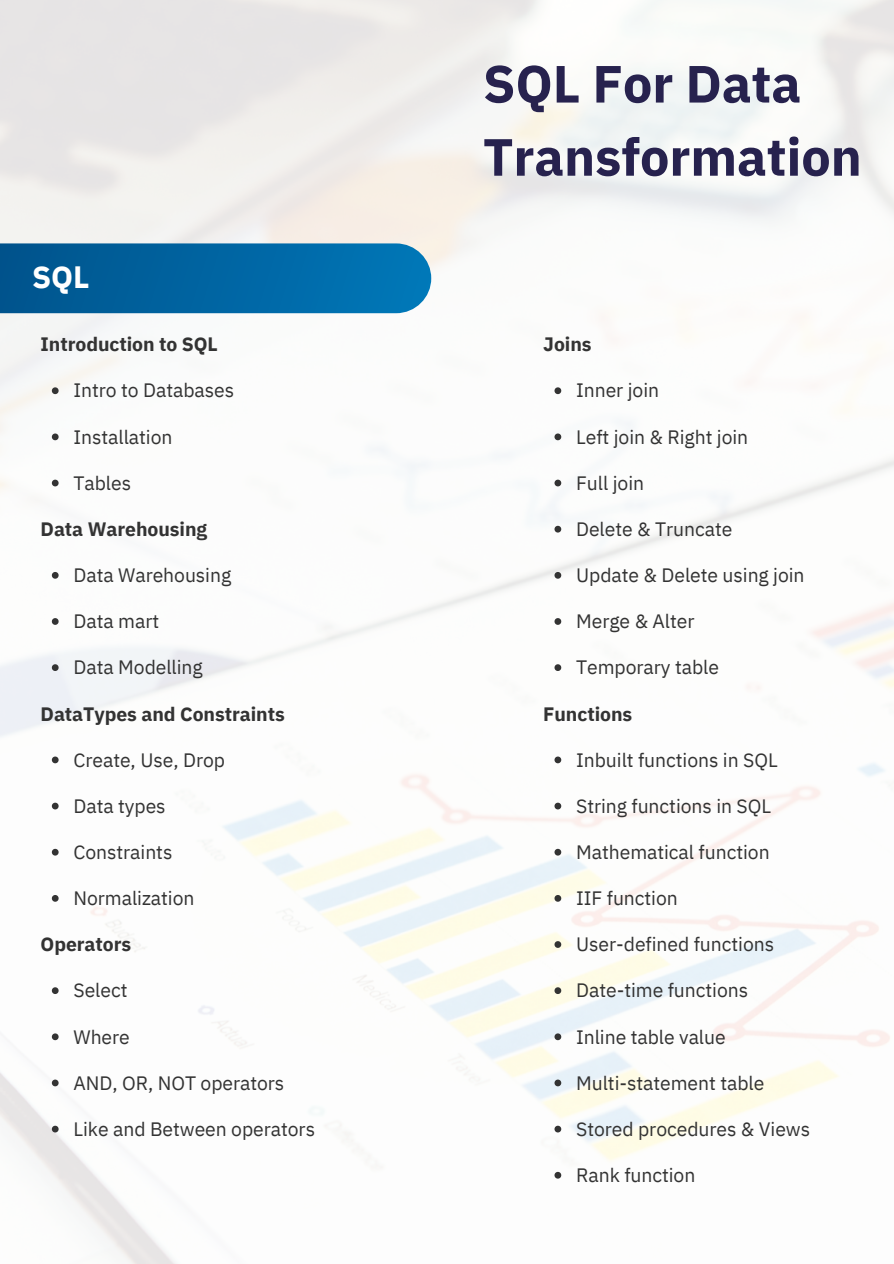
<style>
.page{position:relative;width:894px;height:1264px;background:#fff}
.page>*{position:absolute;margin:0;border:0;box-sizing:border-box;transform-origin:0 0}
.t1{font:700 52.35px/73.2px "IBM Plex Sans";letter-spacing:-.005em;color:#27224e}
.t2{font:700 30.75px "IBM Plex Sans";color:#fff}
.t3{font:19.35px "IBM Plex Sans";letter-spacing:-.005em;color:#333}
.t4{font:700 19.35px "IBM Plex Sans";letter-spacing:-.005em;color:#333}
</style>
<div class="page">
<img style="left:0;top:0;width:893px;height:1263px">
<svg style="left:0;top:243px;width:431px;height:70px"></svg>
<svg style="left:52px;top:387px;width:7px;height:7px"></svg>
<svg style="left:52px;top:433px;width:7px;height:7px"></svg>
<svg style="left:52px;top:479px;width:7px;height:7px"></svg>
<svg style="left:52px;top:572px;width:7px;height:6px"></svg>
<svg style="left:52px;top:618px;width:7px;height:7px"></svg>
<svg style="left:52px;top:664px;width:7px;height:7px"></svg>
<svg style="left:52px;top:756px;width:7px;height:7px"></svg>
<svg style="left:52px;top:802px;width:7px;height:7px"></svg>
<svg style="left:52px;top:848px;width:7px;height:7px"></svg>
<svg style="left:52px;top:895px;width:7px;height:6px"></svg>
<svg style="left:52px;top:987px;width:7px;height:7px"></svg>
<svg style="left:52px;top:1033px;width:7px;height:7px"></svg>
<svg style="left:52px;top:1079px;width:7px;height:7px"></svg>
<svg style="left:52px;top:1125px;width:7px;height:7px"></svg>
<svg style="left:554px;top:387px;width:7px;height:7px"></svg>
<svg style="left:554px;top:433px;width:7px;height:7px"></svg>
<svg style="left:554px;top:479px;width:7px;height:7px"></svg>
<svg style="left:554px;top:526px;width:7px;height:6px"></svg>
<svg style="left:554px;top:572px;width:7px;height:6px"></svg>
<svg style="left:554px;top:618px;width:7px;height:7px"></svg>
<svg style="left:554px;top:664px;width:7px;height:7px"></svg>
<svg style="left:554px;top:756px;width:7px;height:7px"></svg>
<svg style="left:554px;top:802px;width:7px;height:7px"></svg>
<svg style="left:554px;top:848px;width:7px;height:7px"></svg>
<svg style="left:554px;top:895px;width:7px;height:6px"></svg>
<svg style="left:554px;top:941px;width:7px;height:6px"></svg>
<svg style="left:554px;top:987px;width:7px;height:7px"></svg>
<svg style="left:554px;top:1033px;width:7px;height:7px"></svg>
<svg style="left:554px;top:1079px;width:7px;height:7px"></svg>
<svg style="left:554px;top:1125px;width:7px;height:7px"></svg>
<svg style="left:554px;top:1171px;width:7px;height:7px"></svg>
<h1 class="t2" style="left:32px;top:256px;width:59px">SQL</h1>
<p class="t4" style="left:41px;top:331px;width:179px">Introduction to SQL</p>
<h2 class="t3" style="left:73px;top:377px;width:162px">Intro to Databases</h2>
<h3 class="t3" style="left:73px;top:424px;width:100px">Installation</h3>
<p class="t3" style="left:73px;top:470px;width:59px">Tables</p>
<p class="t4" style="left:41px;top:516px;width:168px">Data Warehousing</p>
<p class="t3" style="left:73px;top:562px;width:159px">Data Warehousing</p>
<h3 class="t3" style="left:73px;top:608px;width:87px">Data mart</h3>
<p class="t3" style="left:73px;top:654px;width:131px">Data Modelling</p>
<p class="t4" style="left:41px;top:700px;width:246px">DataTypes and Constraints</p>
<p class="t3" style="left:73px;top:746px;width:153px">Create, Use, Drop</p>
<h3 class="t3" style="left:73px;top:793px;width:94px">Data types</h3>
<p class="t3" style="left:73px;top:839px;width:100px">Constraints</p>
<p class="t3" style="left:73px;top:885px;width:122px">Normalization</p>
<p class="t4" style="left:41px;top:931px;width:92px">Operators</p>
<p class="t3" style="left:73px;top:977px;width:55px">Select</p>
<h3 class="t3" style="left:73px;top:1023px;width:58px">Where</h3>
<p class="t3" style="left:73px;top:1069px;width:212px">AND, OR, NOT operators</p>
<p class="t3" style="left:73px;top:1115px;width:243px">Like and Between operators</p>
<p class="t1" style="left:483px;top:46px;width:380px">SQL For Data<br>Transformation</p>
<p class="t4" style="left:543px;top:331px;width:50px">Joins</p>
<p class="t3" style="left:576px;top:377px;width:84px">Inner join</p>
<h3 class="t3" style="left:576px;top:424px;width:173px">Left join &amp; Right join</h3>
<p class="t3" style="left:576px;top:470px;width:69px">Full join</p>
<p class="t3" style="left:576px;top:516px;width:158px">Delete &amp; Truncate</p>
<p class="t3" style="left:576px;top:562px;width:230px">Update &amp; Delete using join</p>
<p class="t3" style="left:576px;top:608px;width:120px">Merge &amp; Alter</p>
<p class="t3" style="left:576px;top:654px;width:144px">Temporary table</p>
<p class="t4" style="left:543px;top:700px;width:91px">Functions</p>
<p class="t3" style="left:576px;top:746px;width:203px">Inbuilt functions in SQL</p>
<h3 class="t3" style="left:576px;top:793px;width:196px">String functions in SQL</h3>
<p class="t3" style="left:576px;top:839px;width:195px">Mathematical function</p>
<p class="t3" style="left:576px;top:885px;width:103px">IIF function</p>
<p class="t3" style="left:576px;top:931px;width:199px">User-defined functions</p>
<p class="t3" style="left:576px;top:977px;width:173px">Date-time functions</p>
<p class="t3" style="left:576px;top:1023px;width:151px">Inline table value</p>
<p class="t3" style="left:576px;top:1069px;width:190px">Multi-statement table</p>
<p class="t3" style="left:576px;top:1115px;width:235px">Stored procedures &amp; Views</p>
<p class="t3" style="left:576px;top:1162px;width:121px">Rank function</p>
</div>
